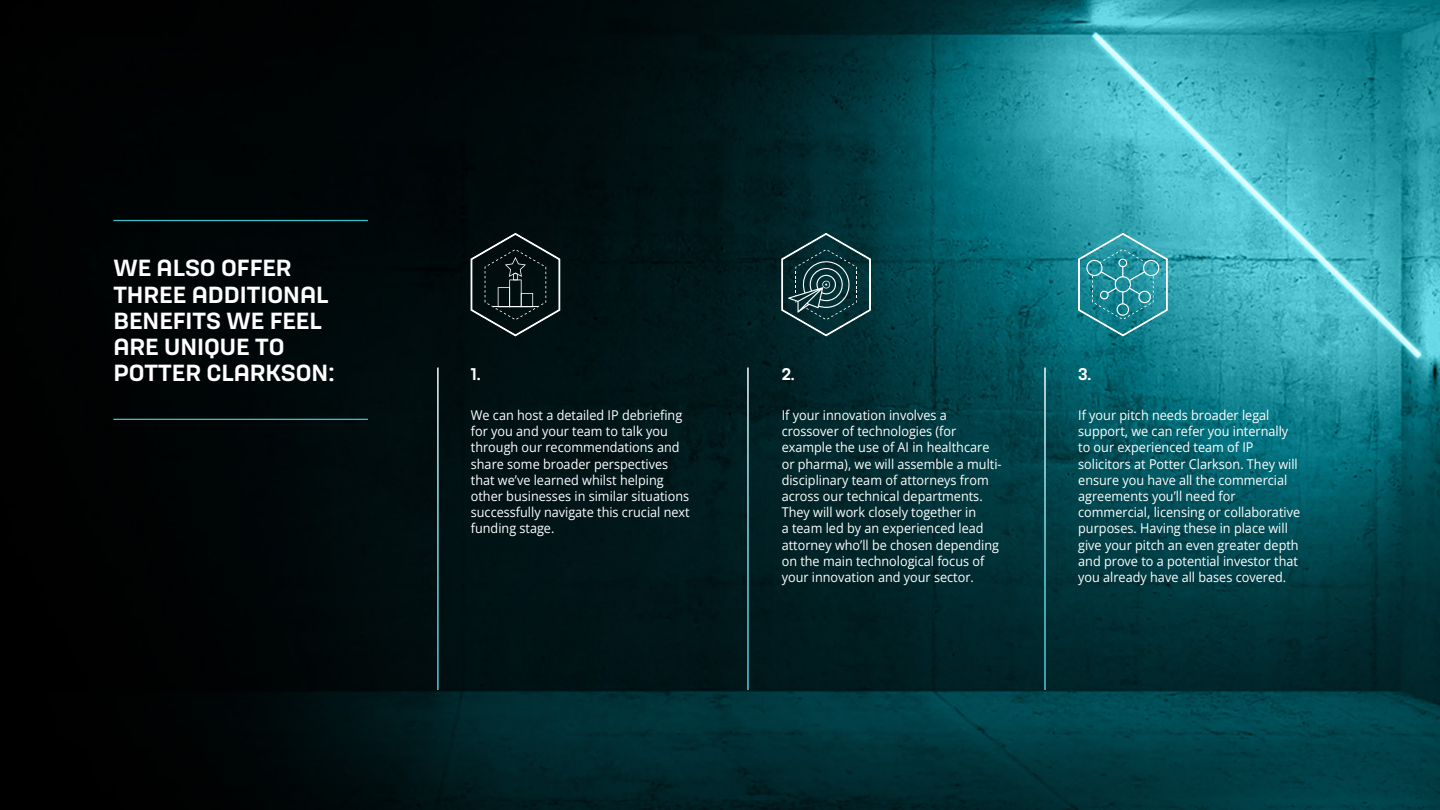
<style>
.page{position:relative;width:1440px;height:810px;background:#fff}
.page>*{position:absolute;margin:0;border:0;box-sizing:border-box;transform-origin:0 0}
.t1{font:500 21.75px/26.1px "Hong Kong";color:#fff}
.t2{font:500 15.75px "Hong Kong";color:#fff;scale:.94 1}
.t3{font:13.5px/16.2px "Open Sans";color:#fff;scale:.94 1}
</style>
<div class="page">
<img style="left:0;top:0;width:1440px;height:810px">
<hr style="left:113px;top:419px;width:255px;height:1px;background:#3ac0c9">
<hr style="left:113px;top:220px;width:255px;height:1px;background:#3ac0c9">
<svg style="left:470px;top:232px;width:91px;height:105px"></svg>
<hr style="left:437px;top:368px;width:2px;height:322px;background:#fff">
<svg style="left:781px;top:232px;width:90px;height:105px"></svg>
<hr style="left:747px;top:368px;width:2px;height:322px;background:#fff">
<svg style="left:1078px;top:232px;width:90px;height:105px"></svg>
<hr style="left:1044px;top:368px;width:2px;height:322px;background:#fff">
<p class="t1" style="left:113px;top:254px;width:222px">WE ALSO OFFER<br>THREE ADDITIONAL<br>BENEFITS WE FEEL<br>ARE UNIQUE TO<br>POTTER CLARKSON:</p>
<p class="t2" style="left:471px;top:363px;width:12px">1.</p>
<p class="t3" style="left:471px;top:407px;width:234px">We can host a detailed IP debriefing for you and your team to talk you through our recommendations and share some broader perspectives that we’ve learned whilst helping other businesses in similar situations successfully navigate this crucial next funding stage.</p>
<p class="t2" style="left:782px;top:363px;width:15px">2.</p>
<p class="t3" style="left:782px;top:407px;width:235px">If your innovation involves a crossover of technologies (for example the use of AI in healthcare or pharma), we will assemble a multi&shy;disciplinary team of attorneys from across our technical departments.<br>They will work closely together in<br>a team led by an experienced lead attorney who’ll be chosen depending on the main technological focus of your innovation and your sector.</p>
<p class="t2" style="left:1078px;top:363px;width:16px">3.</p>
<p class="t3" style="left:1078px;top:407px;width:238px">If your pitch needs broader legal support, we can refer you internally to our experienced team of IP solicitors at Potter Clarkson. They will ensure you have all the commercial agreements you’ll need for commercial, licensing or collaborative purposes. Having these in place will give your pitch an even greater depth and prove to a potential investor that you already have all bases covered.</p>
</div>
